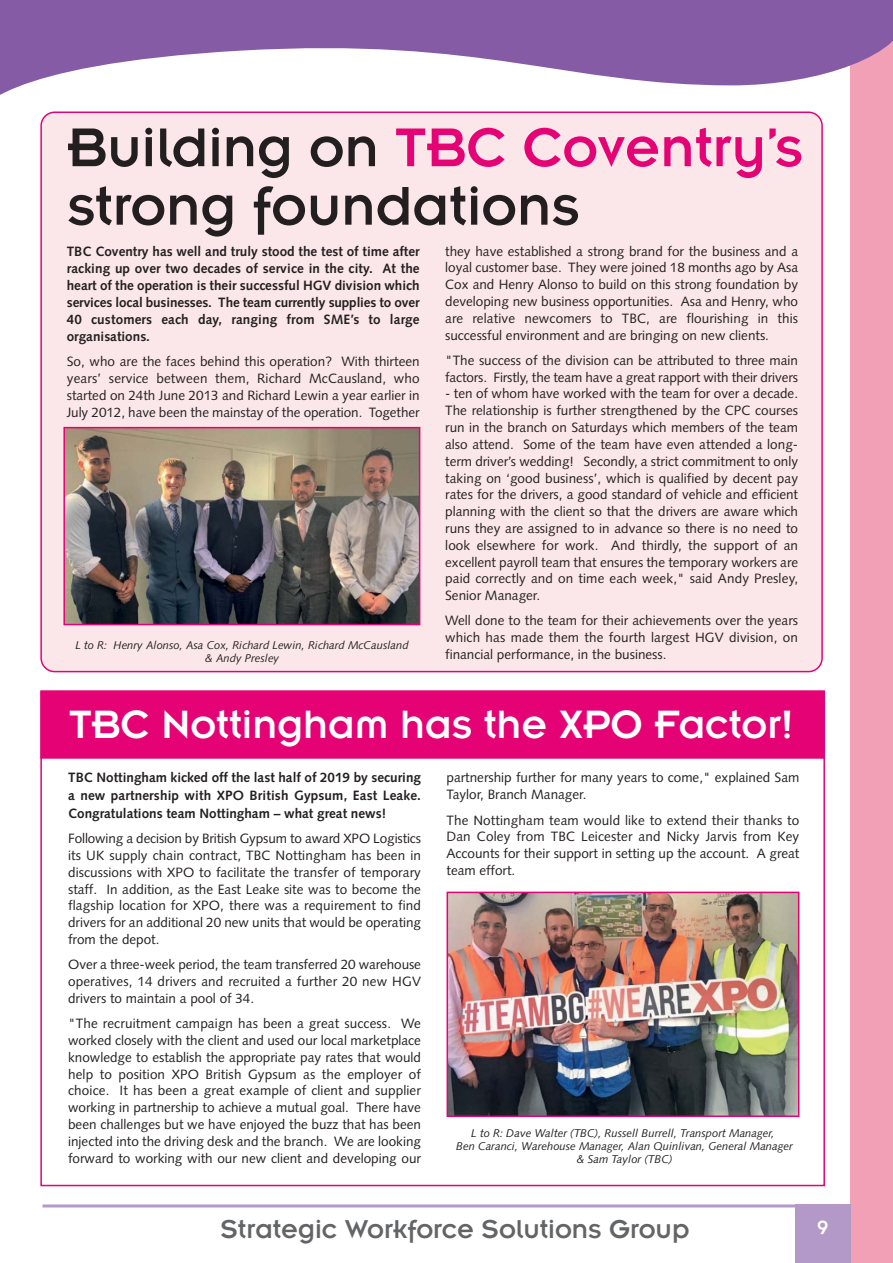
<style>
.page{position:relative;width:893px;height:1263px;background:#fff}
.page>*{position:absolute;margin:0;border:0;box-sizing:border-box;transform-origin:0 0}
.t1{font:60px/58.5px "Insignia";color:#231f20}
.t2{font:43.5px "Insignia";color:#fff}
.t3{font:28.5px "Insignia";color:#636466}
.t4{font:21px "Insignia";color:#fff}
.t5{font:13.5px/16.8px "Syntax";color:#231f20;text-align:justify}
.t6{font:700 13.5px/17.1px "Syntax";color:#231f20;text-align:justify}
.t7{font:italic 11.25px/12.8px "Syntax";color:#231f20;text-align:center}
.s1{color:#e40275}
</style>
<div class="page">
<div style="left:850px;top:0;width:43px;height:1262px;background:#f1a0b6"></div>
<hr style="left:43px;top:1204px;width:806px;height:3px;background:#b399c8">
<div style="left:795px;top:1204px;width:55px;height:58px;background:#b399c8"></div>
<svg style="left:0;top:0;width:893px;height:95px;fill:#865ba6"></svg>
<div style="left:40px;top:111px;width:783px;height:561px;background:#fbe7ea"></div>
<img style="left:66px;top:430px;width:351px;height:192px">
<div style="left:63px;top:427px;width:357px;height:198px;border:2px solid #e40275"></div>
<div style="left:42px;top:692px;width:781px;height:65px;background:#e40275"></div>
<div style="left:40px;top:690px;width:785px;height:69px;border:2px solid #e40275"></div>
<img style="left:450px;top:895px;width:346px;height:219px">
<div style="left:447px;top:892px;width:352px;height:225px;border:2px solid #e40275"></div>
<h1 class="t1" style="left:67px;top:124px;width:737px">Building on <span class="s1">TBC Coventry’s </span>strong foundations</h1>
<p class="t6" style="left:67px;top:244px;width:354px">TBC Coventry has well and truly stood the test of time after racking up over two decades of service in the city. At the heart of the operation is their successful HGV division which services local businesses. The team currently supplies to over 40 customers each day, ranging from SME’s to large organisations.</p>
<p class="t5" style="left:67px;top:354px;width:354px">So, who are the faces behind this operation? With thirteen years’ service between them, Richard McCausland, who started on 24th June 2013 and Richard Lewin a year earlier in July 2012, have been the mainstay of the operation. Together</p>
<p class="t7" style="left:75px;top:640px;width:335px">L to R: Henry Alonso, Asa Cox, Richard Lewin, Richard McCausland &amp; Andy Presley</p>
<p class="t5" style="left:445px;top:244px;width:354px">they have established a strong brand for the business and a loyal customer base. They were joined 18 months ago by Asa Cox and Henry Alonso to build on this strong foundation by developing new business opportunities. Asa and Henry, who are relative newcomers to TBC, are flourishing in this successful environment and are bringing on new clients.</p>
<p class="t5" style="left:445px;top:353px;width:354px">"The success of the division can be attributed to three main factors. Firstly, the team have a great rapport with their drivers</p>
<p class="t5" style="left:445px;top:387px;width:354px">- ten of whom have worked with the team for over a decade.<br>The relationship is further strengthened by the CPC courses run in the branch on Saturdays which members of the team also attend. Some of the team have even attended a long&shy;term driver’s wedding! Secondly, a strict commitment to only taking on ‘good business’, which is qualified by decent pay rates for the drivers, a good standard of vehicle and efficient planning with the client so that the drivers are aware which runs they are assigned to in advance so there is no need to look elsewhere for work. And thirdly, the support of an excellent payroll team that ensures the temporary workers are paid correctly and on time each week," said Andy Presley, Senior Manager.</p>
<p class="t5" style="left:445px;top:613px;width:354px">Well done to the team for their achievements over the years which has made them the fourth largest HGV division, on financial performance, in the business.</p>
<h2 class="t2" style="left:69px;top:710px;width:726px">TBC Nottingham has the XPO Factor!</h2>
<p class="t6" style="left:68px;top:770px;width:354px;line-height:17.7px">TBC Nottingham kicked off the last half of 2019 by securing a new partnership with XPO British Gypsum, East Leake.<br>Congratulations team Nottingham – what great news!</p>
<p class="t5" style="left:68px;top:831px;width:354px">Following a decision by British Gypsum to award XPO Logistics its UK supply chain contract, TBC Nottingham has been in discussions with XPO to facilitate the transfer of temporary staff. In addition, as the East Leake site was to become the flagship location for XPO, there was a requirement to find drivers for an additional 20 new units that would be operating from the depot.</p>
<p class="t5" style="left:68px;top:957px;width:354px">Over a three-week period, the team transferred 20 warehouse operatives, 14 drivers and recruited a further 20 new HGV drivers to maintain a pool of 34.</p>
<p class="t5" style="left:68px;top:1016px;width:354px">"The recruitment campaign has been a great success. We worked closely with the client and used our local marketplace knowledge to establish the appropriate pay rates that would help to position XPO British Gypsum as the employer of choice. It has been a great example of client and supplier working in partnership to achieve a mutual goal. There have been challenges but we have enjoyed the buzz that has been injected into the driving desk and the branch. We are looking forward to working with our new client and developing our</p>
<p class="t5" style="left:446px;top:770px;width:354px">partnership further for many years to come," explained Sam<br>Taylor, Branch Manager.</p>
<p class="t5" style="left:446px;top:813px;width:354px">The Nottingham team would like to extend their thanks to Dan Coley from TBC Leicester and Nicky Jarvis from Key Accounts for their support in setting up the account. A great team effort.</p>
<p class="t7" style="left:456px;top:1128px;width:338px">L to R: Dave Walter (TBC), Russell Burrell, Transport Manager,<br>Ben Caranci, Warehouse Manager, Alan Quinlivan, General Manager &amp; Sam Taylor (TBC)</p>
<h3 class="t3" style="left:221px;top:1220px;width:470px">Strategic Workforce Solutions Group</h3>
<h3 class="t4" style="left:817px;top:1220px;width:13px">9</h3>
</div>
